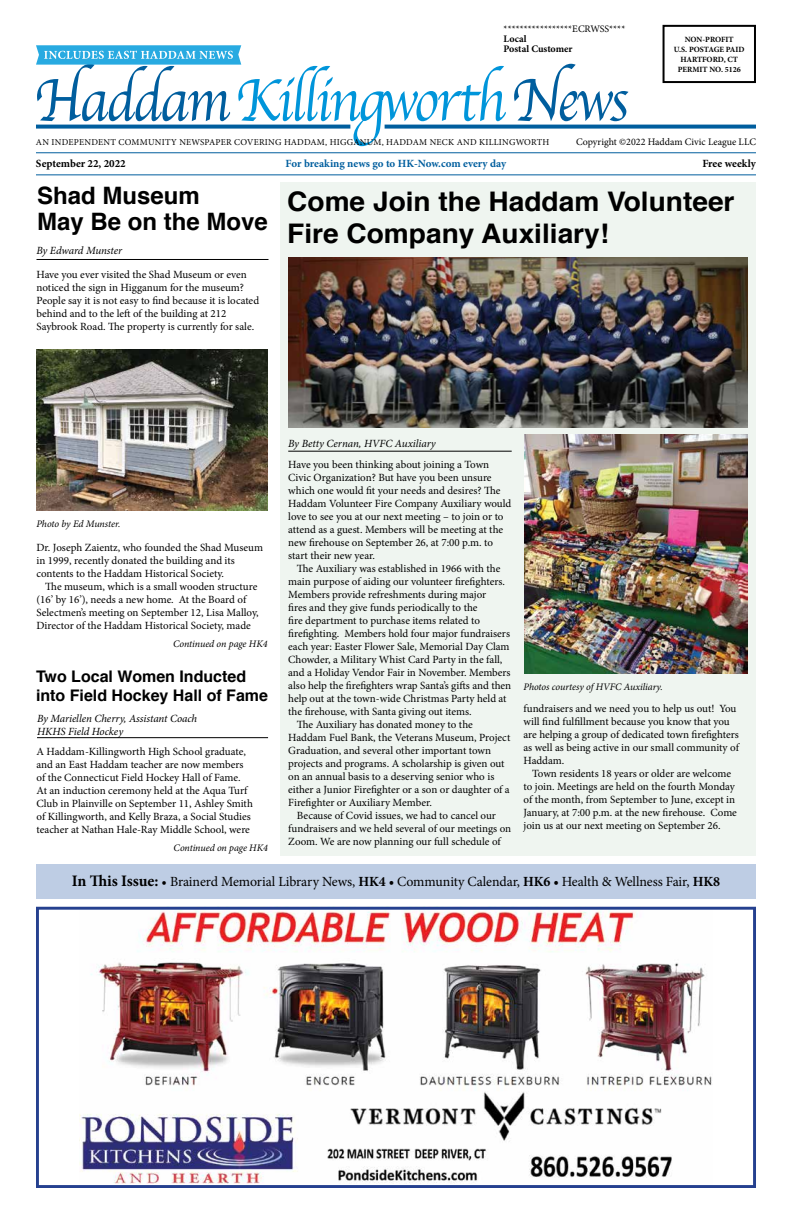
<style>
.page{position:relative;width:792px;height:1224px;background:#fff}
.page>*{position:absolute;margin:0;border:0;box-sizing:border-box;transform-origin:0 0}
.t1{font:700 27px/32px "Helvetica";color:#000;scale:1.04 1}
.t2{font:700 24px/26px "Helvetica";color:#000}
.t3{font:700 16px/19px "Helvetica";color:#000}
.t4{font:14px "Minion Pro";letter-spacing:-.005em;color:#000}
.t5{font:11px/13px "Minion Pro";color:#000}
.t6{font:italic 11px/13px "Minion Pro";letter-spacing:-.005em;color:#000}
.t7{font:700 11px "Minion Pro";letter-spacing:-.005em;color:#005e9e}
.t8{font:700 11px "Minion Pro";color:#000}
.t9{font:italic 10px "Minion Pro";letter-spacing:-.01em;color:#000}
.t10{font:10px "Minion Pro";color:#000}
.t11{font:700 10px/10px "Minion Pro";color:#000}
.t12{font:9px "Minion Pro";letter-spacing:.025em;color:#000}
.t13{font:700 8px/10px "Minion Pro";color:#000;text-align:center}
.s1{font-weight:700;font-size:16px}
.s2{font-weight:700}
</style>
<div class="page">
<div style="left:280px;top:182px;width:476px;height:674px;background:#eff5f0"></div>
<svg style="left:514px;top:64px;width:115px;height:57px"></svg>
<svg style="left:36px;top:45px;width:470px;height:101px"></svg>
<hr style="left:36px;top:152px;width:720px;height:1px;background:#005e9e">
<hr style="left:36px;top:174px;width:720px;height:1px;background:#005e9e">
<svg style="left:36px;top:125px;width:314px;height:4px"></svg>
<svg style="left:385px;top:125px;width:371px;height:4px"></svg>
<div style="left:663px;top:25px;width:93px;height:58px;border:2px solid #000"></div>
<div style="left:36px;top:864px;width:720px;height:35px;background:#becde4"></div>
<hr style="left:37px;top:259px;width:232px;height:1px;background:#000">
<hr style="left:288px;top:451px;width:224px;height:1px;background:#000">
<hr style="left:37px;top:737px;width:231px;height:1px;background:#000">
<img style="left:79px;top:911px;width:633px;height:273px">
<div style="left:36px;top:907px;width:720px;height:281px;border:3px solid #25408f"></div>
<img style="left:288px;top:258px;width:460px;height:170px">
<img style="left:524px;top:434px;width:224px;height:239px">
<img style="left:36px;top:350px;width:232px;height:160px">
<p class="t10" style="left:504px;top:22px;width:123px">*****************ECRWSS****</p>
<p class="t11" style="left:504px;top:34px;width:70px">Local<br>Postal Customer</p>
<p class="t13" style="left:674px;top:34px;width:72px">NON-PROFIT<br>U.S. POSTAGE PAID<br>HARTFORD, CT<br>PERMIT NO. 5126</p>
<p class="t12" style="left:36px;top:136px;width:515px">AN INDEPENDENT COMMUNITY NEWSPAPER COVERING HADDAM, HIGGANUM, HADDAM NECK AND KILLINGWORTH</p>
<p class="t10" style="left:576px;top:135px;width:181px">Copyright ©2022 Haddam Civic League LLC</p>
<p class="t8" style="left:36px;top:155px;width:91px">September 22, 2022</p>
<p class="t7" style="left:286px;top:155px;width:222px">For breaking news go to HK-Now.com every day</p>
<p class="t8" style="left:702px;top:155px;width:55px">Free weekly</p>
<h2 class="t2" style="left:37px;top:183px;width:232px">Shad Museum<br>May Be on the Move</h2>
<p class="t5" style="left:37px;top:268px;width:224px">Have you ever visited the Shad Museum or even noticed the sign in Higganum for the museum?<br>People say it is not easy to find because it is located behind and to the left of the building at 212<br>Saybrook Road. The property is currently for sale.</p>
<p class="t6" style="left:37px;top:244px;width:87px">By Edward Munster</p>
<h1 class="t1" style="left:287px;top:185px;width:432px">Come Join the Haddam Volunteer<br>Fire Company Auxiliary!</h1>
<p class="t9" style="left:37px;top:516px;width:86px">Photo by Ed Munster.</p>
<p class="t5" style="left:37px;top:541px;width:228px">Dr. Joseph Zaientz, who founded the Shad Museum in 1999, recently donated the building and its contents to the Haddam Historical Society.</p>
<p class="t5" style="left:37px;top:580px;width:224px;text-indent:9px">The museum, which is a small wooden structure (16’ by 16’), needs a new home. At the Board of Selectmen’s meeting on September 12, Lisa Malloy, Director of the Haddam Historical Society, made</p>
<p class="t9" style="left:173px;top:637px;width:96px">Continued on page HK4</p>
<h3 class="t3" style="left:36px;top:667px;width:233px">Two Local Women Inducted into Field Hockey Hall of Fame</h3>
<p class="t6" style="left:37px;top:712px;width:162px">By Mariellen Cherry, Assistant Coach<br>HKHS Field Hockey</p>
<p class="t5" style="left:37px;top:745px;width:218px">A Haddam-Killingworth High School graduate, and an East Haddam teacher are now members of the Connecticut Field Hockey Hall of Fame.<br>At an induction ceremony held at the Aqua Turf Club in Plainville on September 11, Ashley Smith of Killingworth, and Kelly Braza, a Social Studies teacher at Nathan Hale-Ray Middle School, were</p>
<p class="t9" style="left:174px;top:841px;width:96px">Continued on page HK4</p>
<p class="t6" style="left:288px;top:437px;width:149px">By Betty Cernan, HVFC Auxiliary</p>
<p class="t5" style="left:288px;top:458px;width:225px">Have you been thinking about joining a Town Civic Organization? But have you been unsure which one would fit your needs and desires? The Haddam Volunteer Fire Company Auxiliary would love to see you at our next meeting – to join or to attend as a guest. Members will be meeting at the new firehouse on September 26, at 7:00 p.m. to start their new year.</p>
<p class="t5" style="left:297px;top:562px;width:205px">The Auxiliary was established in 1966 with the</p>
<p class="t5" style="left:288px;top:575px;width:218px">main purpose of aiding our volunteer firefighters.</p>
<p class="t5" style="left:288px;top:588px;width:200px">Members provide refreshments during major</p>
<p class="t5" style="left:288px;top:601px;width:191px">fires and they give funds periodically to the</p>
<p class="t5" style="left:288px;top:614px;width:193px">fire department to purchase items related to</p>
<p class="t5" style="left:288px;top:627px;width:223px">firefighting. Members hold four major fundraisers</p>
<p class="t5" style="left:288px;top:640px;width:223px">each year: Easter Flower Sale, Memorial Day Clam</p>
<p class="t5" style="left:288px;top:653px;width:216px">Chowder, a Military Whist Card Party in the fall,</p>
<p class="t5" style="left:288px;top:666px;width:224px">and a Holiday Vendor Fair in November. Members</p>
<p class="t5" style="left:288px;top:680px;width:225px">also help the firefighters wrap Santa’s gifts and then</p>
<p class="t5" style="left:288px;top:693px;width:220px">help out at the town-wide Christmas Party held at</p>
<p class="t5" style="left:288px;top:706px;width:185px">the firehouse, with Santa giving out items.</p>
<p class="t5" style="left:297px;top:719px;width:177px">The Auxiliary has donated money to the</p>
<p class="t5" style="left:288px;top:732px;width:224px">Haddam Fuel Bank, the Veterans Museum, Project</p>
<p class="t5" style="left:288px;top:745px;width:204px">Graduation, and several other important town</p>
<p class="t5" style="left:288px;top:758px;width:218px">projects and programs. A scholarship is given out</p>
<p class="t5" style="left:288px;top:771px;width:208px">on an annual basis to a deserving senior who is</p>
<p class="t5" style="left:288px;top:784px;width:223px">either a Junior Firefighter or a son or daughter of a</p>
<p class="t5" style="left:288px;top:797px;width:145px">Firefighter or Auxiliary Member.</p>
<p class="t5" style="left:297px;top:810px;width:201px">Because of Covid issues, we had to cancel our</p>
<p class="t5" style="left:288px;top:823px;width:224px">fundraisers and we held several of our meetings on</p>
<p class="t5" style="left:288px;top:836px;width:214px">Zoom. We are now planning our full schedule of</p>
<p class="t9" style="left:524px;top:680px;width:141px">Photos courtesy of HVFC Auxiliary.</p>
<p class="t5" style="left:524px;top:702px;width:217px">fundraisers and we need you to help us out! You will find fulfillment because you know that you are helping a group of dedicated town firefighters as well as being active in our small community of Haddam.</p>
<p class="t5" style="left:524px;top:767px;width:215px;text-indent:9px">Town residents 18 years or older are welcome to join. Meetings are held on the fourth Monday of the month, from September to June, except in January, at 7:00 p.m. at the new firehouse. Come join us at our next meeting on September 26.</p>
<p class="t4" style="left:72px;top:872px;width:650px"><span class="s1">In This Issue:</span> • Brainerd Memorial Library News, <span class="s2">HK4 •</span> Community Calendar, <span class="s2">HK6 •</span> Health &amp; Wellness Fair, <span class="s2">HK8</span></p>
</div>
